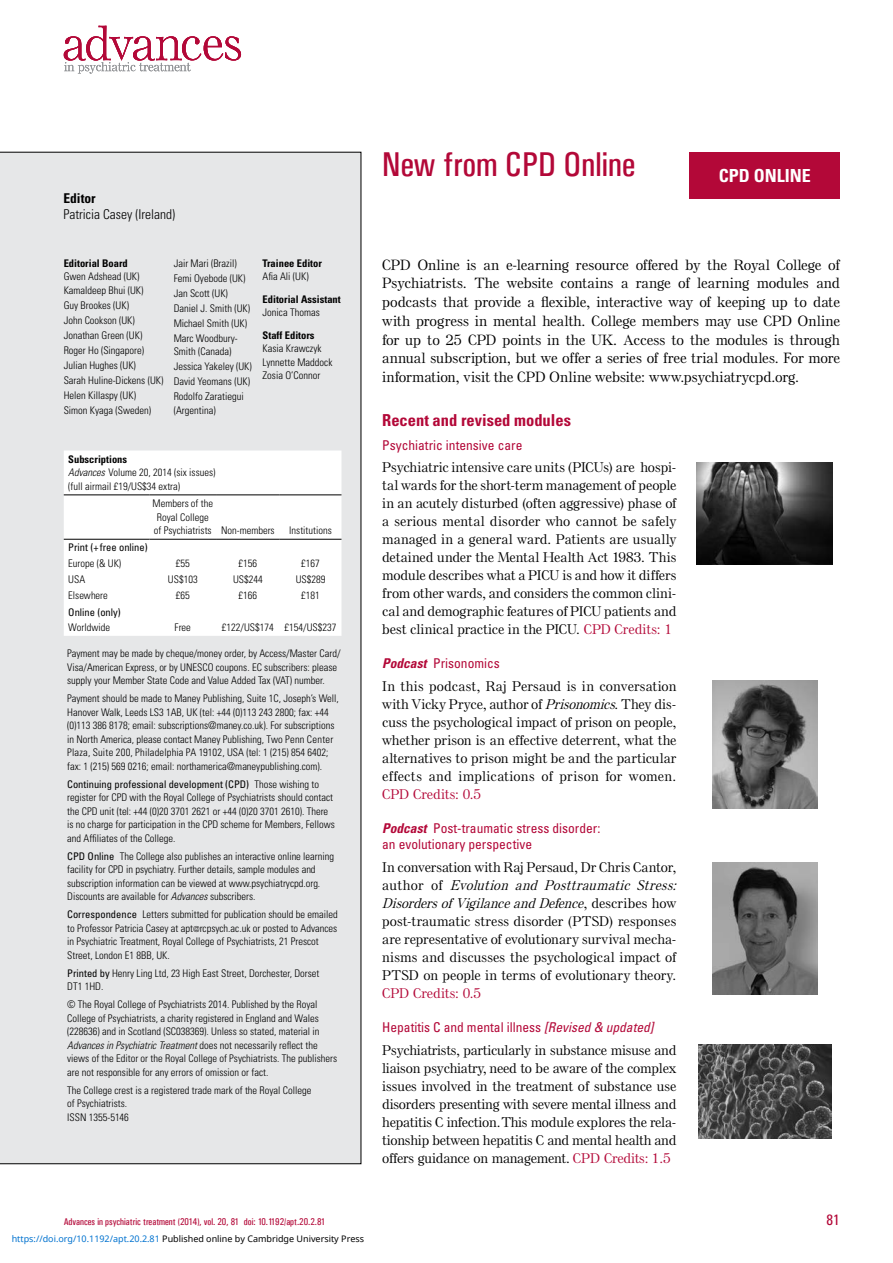
<style>
.page{position:relative;width:893px;height:1263px;background:#fff}
.page>*{position:absolute;margin:0;border:0;box-sizing:border-box;transform-origin:0 0}
.t1{font:34.5px "Univers Condensed";color:#b30838}
.t2{font:700 condensed 18px "Univers LT Std";color:#fff}
.t3{font:700 condensed 16.5px "Univers LT Std";color:#b30838}
.t4{font:condensed 15px "Univers LT Std";color:#b30838}
.t5{font:500 14.25px/18.8px "Else NPL Std";letter-spacing:.01em;color:#000;text-align:justify}
.t6{font:500 13.5px/18px "Else NPL Std";letter-spacing:.015em;color:#000;text-align:justify}
.t7{font:condensed 13.5px/16.2px "Univers LT Std";color:#b30838}
.t8{font:500 13.5px "Else NPL Std";letter-spacing:.01em;color:#b30838}
.t9{font:300 condensed 13.5px "Univers LT Std";color:#000}
.t10{font:700 condensed 13.5px "Univers LT Std";color:#000}
.t11{font:300 condensed 10.5px/13.5px "Univers LT Std";color:#000}
.t12{font:700 condensed 10.5px "Univers LT Std";color:#000}
.t13{font:condensed 10.5px "Univers LT Std";color:#000}
.t14{font:9.75px "Univers Condensed";color:#b30838}
.t15{font:9px "Noto Sans";color:#000}
.s1{font-weight:700}
.s2{font-style:italic}
.s3{font-weight:400}
.s4{font-size:8.25px}
.s5{color:#b30838}
.s6{font-weight:700;font-style:italic}
.s7{color:#0172cf}
</style>
<div class="page">
<div style="left:690px;top:152px;width:150px;height:46px;background:#b30838"></div>
<div style="left:0;top:152px;width:361px;height:1012px;background:#e6e7e8"></div>
<svg style="left:64px;top:450px;width:277px;height:186px"></svg>
<hr style="left:64px;top:495px;width:86px;height:1px;background:#000">
<hr style="left:150px;top:495px;width:66px;height:1px;background:#000">
<hr style="left:216px;top:495px;width:64px;height:1px;background:#000">
<hr style="left:280px;top:495px;width:61px;height:1px;background:#000">
<hr style="left:64px;top:539px;width:86px;height:1px;background:#000">
<hr style="left:150px;top:539px;width:66px;height:1px;background:#000">
<hr style="left:216px;top:539px;width:64px;height:1px;background:#000">
<hr style="left:280px;top:539px;width:61px;height:1px;background:#000">
<svg style="left:64px;top:26px;width:177px;height:48px"></svg>
<img style="left:712px;top:681px;width:105px;height:127px">
<img style="left:712px;top:862px;width:105px;height:132px">
<img style="left:697px;top:462px;width:136px;height:103px">
<img style="left:698px;top:1045px;width:133px;height:93px">
<p class="t10" style="left:63px;top:189px;width:34px">Editor</p>
<p class="t9" style="left:63px;top:206px;width:113px">Patricia Casey (Ireland)</p>
<p class="t12" style="left:64px;top:257px;width:66px">Editorial Board</p>
<p class="t11" style="left:64px;top:270px;width:81px">Gwen Adshead (UK)<br>Kamaldeep Bhui (UK)</p>
<p class="t11" style="left:64px;top:298px;width:101px;line-height:15px">Guy Brookes (UK)<br>John Cookson (UK)<br>Jonathan Green (UK)<br>Roger Ho (Singapore)<br>Julian Hughes (UK)<br>Sarah Huline-Dickens (UK)<br>Helen Killaspy (UK)<br>Simon Kyaga (Sweden)</p>
<p class="t11" style="left:174px;top:256px;width:78px;line-height:15px">Jair Mari (Brazil)<br>Femi Oyebode (UK)<br>Jan Scott (UK)<br>Daniel J. Smith (UK)<br>Michael Smith (UK)<br>Marc Woodbury-</p>
<p class="t11" style="left:174px;top:344px;width:80px;line-height:15px">Smith (Canada)<br>Jessica Yakeley (UK)<br>David Yeomans (UK)<br>Rodolfo Zaratiegui</p>
<p class="t11" style="left:174px;top:403px;width:43px">(Argentina)</p>
<p class="t12" style="left:263px;top:257px;width:61px">Trainee Editor</p>
<p class="t11" style="left:263px;top:270px;width:48px">Afia Ali (UK)</p>
<p class="t12" style="left:263px;top:293px;width:80px">Editorial Assistant</p>
<p class="t11" style="left:263px;top:306px;width:59px">Jonica Thomas</p>
<p class="t12" style="left:263px;top:329px;width:53px">Staff Editors</p>
<p class="t11" style="left:263px;top:342px;width:71px">Kasia Krawczyk<br>Lynnette Maddock<br>Zosia O’Connor</p>
<p class="t11" style="left:68px;top:452px;width:149px"><span class="s1">Subscriptions<br></span><span class="s2">Advances</span> Volume 20, 2014 (six issues) (full airmail £19/US$34 extra)</p>
<p class="t11" style="left:153px;top:496px;width:124px">Members of the<br>Royal College<br>of Psychiatrists Non-members</p>
<p class="t11" style="left:289px;top:523px;width:44px">Institutions</p>
<p class="t13" style="left:68px;top:541px;width:81px">Print (+ free online)</p>
<p class="t11" style="left:68px;top:557px;width:55px">Europe (&amp; UK)</p>
<p class="t11" style="left:176px;top:557px;width:15px">£55</p>
<p class="t11" style="left:239px;top:557px;width:20px">£156</p>
<p class="t11" style="left:301px;top:557px;width:20px">£167</p>
<p class="t11" style="left:68px;top:573px;width:18px">USA</p>
<p class="t11" style="left:168px;top:573px;width:31px">US$103</p>
<p class="t11" style="left:233px;top:573px;width:31px">US$244</p>
<p class="t11" style="left:296px;top:573px;width:31px">US$289</p>
<p class="t11" style="left:68px;top:588px;width:41px">Elsewhere</p>
<p class="t11" style="left:176px;top:588px;width:15px">£65</p>
<p class="t11" style="left:239px;top:588px;width:20px">£166</p>
<p class="t11" style="left:301px;top:588px;width:20px">£181</p>
<p class="t13" style="left:68px;top:605px;width:54px">Online (only)</p>
<p class="t11" style="left:68px;top:621px;width:43px">Worldwide</p>
<p class="t11" style="left:175px;top:621px;width:18px">Free</p>
<p class="t11" style="left:222px;top:621px;width:116px">£122/US$174 £154/US$237</p>
<p class="t11" style="left:67px;top:647px;width:275px">Payment may be made by cheque/money order, by Access/Master Card/<br>Visa/American Express, or by UNESCO coupons. EC subscribers: please supply your Member State Code and Value Added Tax (VAT) number.</p>
<p class="t11" style="left:67px;top:692px;width:273px">Payment should be made to Maney Publishing, Suite 1C, Joseph’s Well, Hanover Walk, Leeds LS3 1AB, UK (tel: +44 (0)113 243 2800; fax: +44 (0)113 386 8178; email: subscriptions@maney.co.uk). For subscriptions in North America, please contact Maney Publishing, Two Penn Center Plaza, Suite 200, Philadelphia PA 19102, USA (tel: 1 (215) 854 6402; fax: 1 (215) 569 0216; email: northamerica@maneypublishing.com).</p>
<p class="t11" style="left:67px;top:777px;width:269px"><span class="s3">Continuing professional development (CPD)</span> Those wishing to register for CPD with the Royal College of Psychiatrists should contact the CPD unit (tel: +44 (0)20 3701 2621 or +44 (0)20 3701 2610). There is no charge for participation in the CPD scheme for Members, Fellows and Affiliates of the College.</p>
<p class="t11" style="left:67px;top:849px;width:269px"><span class="s3">CPD Online</span> The College also publishes an interactive online learning facility for CPD in psychiatry. Further details, sample modules and subscription information can be viewed at www.psychiatrycpd.org.<br>Discounts are available for <span class="s2">Advances</span> subscribers.</p>
<p class="t11" style="left:67px;top:908px;width:272px"><span class="s3">Correspondence</span> Letters submitted for publication should be emailed to Professor Patricia Casey at apt<span class="s4">@</span>rcpsych.ac.uk or posted to Advances in Psychiatric Treatment, Royal College of Psychiatrists, 21 Prescot Street, London E1 8BB, UK.</p>
<p class="t11" style="left:67px;top:966px;width:254px"><span class="s3">Printed by</span> Henry Ling Ltd, 23 High East Street, Dorchester, Dorset<br>DT1 1HD.</p>
<p class="t11" style="left:67px;top:998px;width:271px">© The Royal College of Psychiatrists 2014. Published by the Royal College of Psychiatrists, a charity registered in England and Wales (228636) and in Scotland (SC038369). Unless so stated, material in <span class="s2">Advances in Psychiatric Treatment</span> does not necessarily reflect the views of the Editor or the Royal College of Psychiatrists. The publishers are not responsible for any errors of omission or fact.</p>
<p class="t11" style="left:67px;top:1083px;width:246px">The College crest is a registered trade mark of the Royal College of Psychiatrists.<br>ISSN 1355-5146</p>
<h1 class="t1" style="left:382px;top:144px;width:255px">New from CPD Online</h1>
<h2 class="t2" style="left:719px;top:164px;width:94px">CPD Online</h2>
<p class="t5" style="left:382px;top:255px;width:459px">CPD Online is an e-learning resource offered by the Royal College of Psychiatrists. The website contains a range of learning modules and podcasts that provide a flexible, interactive way of keeping up to date with progress in mental health. College members may use CPD Online for up to 25 CPD points in the UK. Access to the modules is through annual subscription, but we offer a series of free trial modules. For more information, visit the CPD Online website: www.psychiatrycpd.org.</p>
<h3 class="t3" style="left:382px;top:410px;width:190px">Recent and revised modules</h3>
<p class="t7" style="left:382px;top:437px;width:142px">Psychiatric intensive care</p>
<p class="t6" style="left:382px;top:458px;width:296px">Psychiatric intensive care units (PICUs) are hospi&shy;tal wards for the short-term management of people in an acutely disturbed (often aggressive) phase of a serious mental disorder who cannot be safely managed in a general ward. Patients are usually detained under the Mental Health Act 1983. This module describes what a PICU is and how it differs from other wards, and considers the common clini&shy;cal and demographic features of PICU patients and best clinical practice in the PICU. <span class="s5">CPD Credits: 1</span></p>
<p class="t7" style="left:382px;top:655px;width:119px"><span class="s6">Podcast</span> Prisonomics</p>
<p class="t6" style="left:382px;top:677px;width:296px">In this podcast, Raj Persaud is in conversation with Vicky Pryce, author of <span class="s2">Prisonomics</span>. They dis&shy;cuss the psychological impact of prison on people, whether prison is an effective deterrent, what the alternatives to prison might be and the particular effects and implications of prison for women.</p>
<p class="t8" style="left:382px;top:786px;width:100px">CPD Credits: 0.5</p>
<p class="t7" style="left:382px;top:820px;width:220px"><span class="s6">Podcast</span> Post-traumatic stress disorder: an evolutionary perspective</p>
<p class="t6" style="left:382px;top:858px;width:300px;text-align:left">In conversation with Raj Persaud, Dr Chris Cantor, a u t h o r o f <span class="s2">Evolution and Posttraumatic Stress:<br>DisordersofVigilanceandDefence</span>, d e s c r i b e s h o w post-traumatic stress disorder (PTSD) responses are representative of evolutionary survival mecha&shy;nisms and discusses the psychological impact of PTSD on people in terms of evolutionary theory.</p>
<p class="t8" style="left:382px;top:985px;width:100px">CPD Credits: 0.5</p>
<p class="t7" style="left:382px;top:1019px;width:273px">Hepatitis C and mental illness <span class="s2">[Revised &amp; updated]</span></p>
<p class="t6" style="left:382px;top:1041px;width:296px">Psychiatrists, particularly in substance misuse and liaison psychiatry, need to be aware of the complex issues involved in the treatment of substance use disorders presenting with severe mental illness and hepatitis C infection. This module explores the rela&shy;tionship between hepatitis C and mental health and offers guidance on management. <span class="s5">CPD Credits: 1.5</span></p>
<p class="t14" style="left:64px;top:1216px;width:263px">Advances in psychiatric treatment (2014), vol. 20, 81 doi: 10.1192/apt.20.2.81</p>
<p class="t15" style="left:12px;top:1232px;width:354px"><span class="s7">https://doi.org/10.1192/apt.20.2.81</span> Published online by Cambridge University Press</p>
<h3 class="t4" style="left:826px;top:1210px;width:15px">81</h3>
</div>
